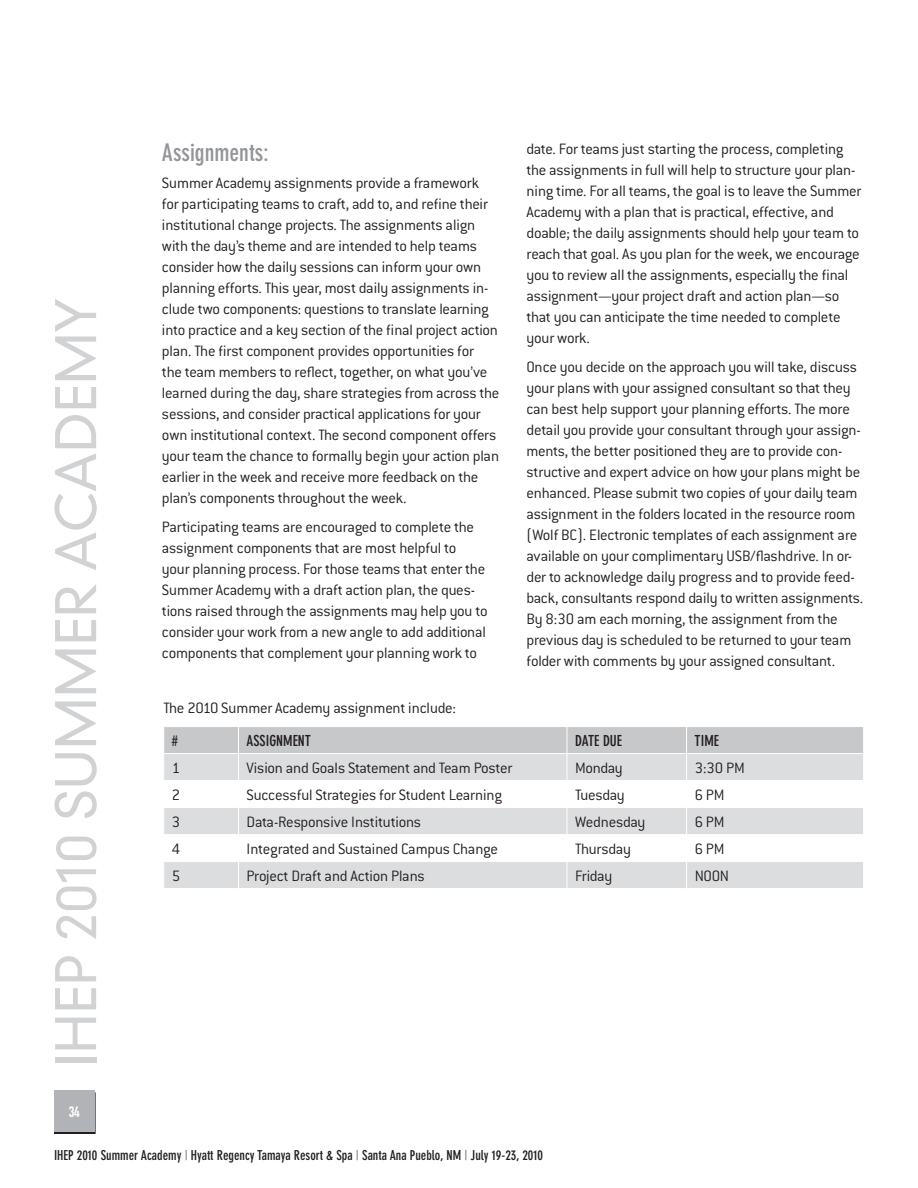
<style>
.page{position:relative;width:918px;height:1188px;background:#fff}
.page>*{position:absolute;margin:0;border:0;box-sizing:border-box;transform-origin:0 0}
.t1{font:300 54px "DIN Neuzeit Grotesk";color:#d1d2d4}
.t2{font:700 condensed 24px "DIN Neuzeit Grotesk";color:#939598}
.t3{font:300 16.5px/21px "Conduit ITC";letter-spacing:-.015em;color:#231f20}
.t4{font:700 condensed 15px "DIN Neuzeit Grotesk";color:#231f20}
.t5{font:15px "DIN Engschrift";color:#fff}
.t6{font:700 condensed 13.5px "DIN Neuzeit Grotesk";color:#231f20}
.s1{color:#808285}
</style>
<div class="page">
<div style="left:54px;top:1092px;width:42px;height:42px;border:1px solid #231f20"></div>
<div style="left:54px;top:1090px;width:40px;height:42px;background:#b2b3b7"></div>
<svg style="left:164px;top:727px;width:699px;height:161px"></svg>
<h1 class="t1" style="left:44px;top:1066px;width:770px;rotate:-90deg">IHEP 2010 Summer Academy</h1>
<p class="t5" style="left:69px;top:1103px;width:13px">34</p>
<h2 class="t2" style="left:162px;top:139px;width:109px">Assignments:</h2>
<p class="t3" style="left:162px;top:172px;width:339px">Summer Academy assignments provide a framework for participating teams to craft, add to, and refine their institutional change projects. The assignments align with the day’s theme and are intended to help teams consider how the daily sessions can inform your own planning efforts. This year, most daily assignments in&shy;clude two components: questions to translate learning into practice and a key section of the final project action plan. The first component provides opportunities for<br>the team members to reflect, together, on what you’ve learned during the day, share strategies from across the sessions, and consider practical applications for your own institutional context. The second component offers your team the chance to formally begin your action plan earlier in the week and receive more feedback on the plan’s components throughout the week.</p>
<p class="t3" style="left:162px;top:516px;width:327px">Participating teams are encouraged to complete the assignment components that are most helpful to your planning process. For those teams that enter the Summer Academy with a draft action plan, the ques&shy;tions raised through the assignments may help you to consider your work from a new angle to add additional components that complement your planning work to</p>
<p class="t3" style="left:526px;top:139px;width:336px">date. For teams just starting the process, completing the assignments in full will help to structure your plan&shy;ning time. For all teams, the goal is to leave the Summer Academy with a plan that is practical, effective, and doable; the daily assignments should help your team to reach that goal. As you plan for the week, we encourage you to review all the assignments, especially the final assignment—your project draft and action plan—so that you can anticipate the time needed to complete your work.</p>
<p class="t3" style="left:526px;top:356px;width:338px">Once you decide on the approach you will take, discuss your plans with your assigned consultant so that they can best help support your planning efforts. The more detail you provide your consultant through your assign&shy;ments, the better positioned they are to provide con&shy;structive and expert advice on how your plans might be enhanced. Please submit two copies of your daily team assignment in the folders located in the resource room (Wolf BC). Electronic templates of each assignment are available on your complimentary USB/flashdrive. In or&shy;der to acknowledge daily progress and to provide feed&shy;back, consultants respond daily to written assignments.<br>By 8:30 am each morning, the assignment from the previous day is scheduled to be returned to your team folder with comments by your assigned consultant.</p>
<p class="t3" style="left:163px;top:697px;width:294px">The 2010 Summer Academy assignment include:</p>
<p class="t4" style="left:172px;top:732px;width:8px">#</p>
<p class="t4" style="left:247px;top:732px;width:66px">ASSIGNMENT</p>
<p class="t4" style="left:575px;top:732px;width:49px">DATE DUE</p>
<p class="t4" style="left:695px;top:732px;width:26px">TIME</p>
<p class="t3" style="left:172px;top:758px;width:10px">1</p>
<p class="t3" style="left:247px;top:758px;width:267px">Vision and Goals Statement and Team Poster</p>
<p class="t3" style="left:575px;top:758px;width:49px">Monday</p>
<p class="t3" style="left:695px;top:758px;width:52px">3:30 PM</p>
<p class="t3" style="left:172px;top:785px;width:10px">2</p>
<p class="t3" style="left:247px;top:785px;width:257px">Successful Strategies for Student Learning</p>
<p class="t3" style="left:575px;top:785px;width:51px">Tuesday</p>
<p class="t3" style="left:695px;top:785px;width:31px">6 PM</p>
<p class="t3" style="left:172px;top:812px;width:10px">3</p>
<p class="t3" style="left:247px;top:812px;width:176px">Data-Responsive Institutions</p>
<p class="t3" style="left:575px;top:812px;width:72px">Wednesday</p>
<p class="t3" style="left:695px;top:812px;width:31px">6 PM</p>
<p class="t3" style="left:172px;top:839px;width:10px">4</p>
<p class="t3" style="left:247px;top:839px;width:253px">Integrated and Sustained Campus Change</p>
<p class="t3" style="left:575px;top:839px;width:57px">Thursday</p>
<p class="t3" style="left:695px;top:839px;width:31px">6 PM</p>
<p class="t3" style="left:172px;top:866px;width:10px">5</p>
<p class="t3" style="left:247px;top:866px;width:180px">Project Draft and Action Plans</p>
<p class="t3" style="left:575px;top:866px;width:39px">Friday</p>
<p class="t3" style="left:695px;top:866px;width:36px">NOON</p>
<p class="t6" style="left:54px;top:1148px;width:490px">IHEP 2010 Summer Academy <span class="s1">|</span> Hyatt Regency Tamaya Resort &amp; Spa <span class="s1">|</span> Santa Ana Pueblo, NM <span class="s1">|</span> July 19-23, 2010</p>
</div>
